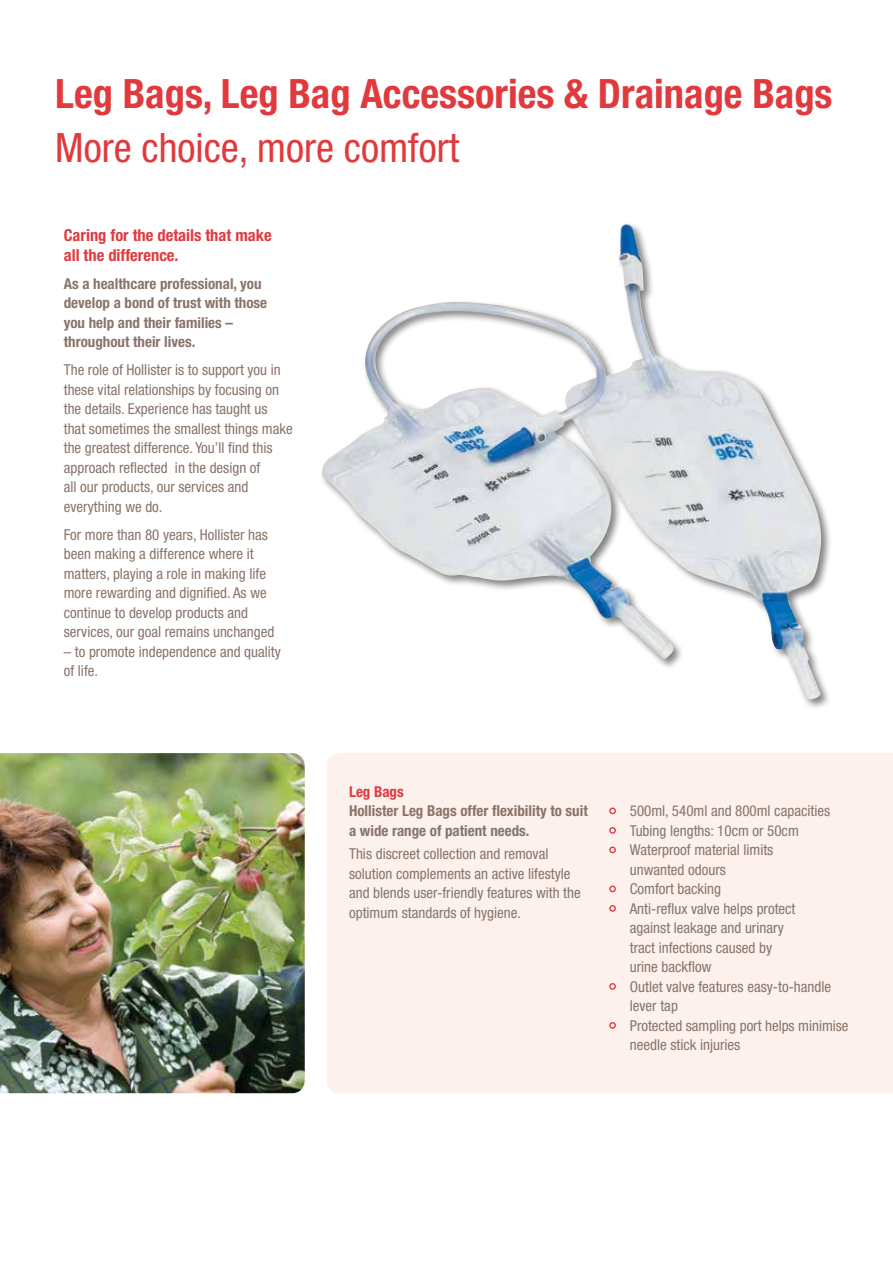
<style>
.page{position:relative;width:893px;height:1263px;background:#fff}
.page>*{position:absolute;margin:0;border:0;box-sizing:border-box;transform-origin:0 0}
.t1{font:700 condensed 40.5px "Helvetica Neue LT";color:#e03a3e}
.t2{font:condensed 40.5px "Helvetica Neue LT";color:#e03a3e}
.t3{font:700 condensed 16.5px/19.5px "Helvetica Neue LT";color:#e03a3e}
.t4{font:condensed 15px/19.5px "Helvetica Neue LT";color:#88746a}
.t5{font:700 condensed 15px/19.5px "Helvetica Neue LT";color:#88746a}
.t6{font:700 condensed 15px "Helvetica Neue LT";color:#e03a3e}
</style>
<div class="page">
<div style="left:327px;top:753px;width:566px;height:340px;background:#fdf1ed"></div>
<img style="left:322px;top:224px;width:502px;height:477px">
<div style="left:609px;top:807px;width:7px;height:7px;border:1px solid #e03a3e;border-radius:50%"></div>
<div style="left:609px;top:827px;width:7px;height:7px;border:1px solid #e03a3e;border-radius:50%"></div>
<div style="left:609px;top:846px;width:7px;height:7px;border:1px solid #e03a3e;border-radius:50%"></div>
<div style="left:609px;top:885px;width:7px;height:7px;border:1px solid #e03a3e;border-radius:50%"></div>
<div style="left:609px;top:905px;width:7px;height:7px;border:1px solid #e03a3e;border-radius:50%"></div>
<div style="left:609px;top:983px;width:7px;height:7px;border:1px solid #e03a3e;border-radius:50%"></div>
<div style="left:609px;top:1022px;width:7px;height:7px;border:1px solid #e03a3e;border-radius:50%"></div>
<img style="left:0;top:753px;width:305px;height:340px">
<h1 class="t1" style="left:55px;top:69px;width:779px">Leg Bags, Leg Bag Accessories &amp; Drainage Bags</h1>
<h1 class="t2" style="left:55px;top:124px;width:405px">More choice, more comfort</h1>
<p class="t3" style="left:64px;top:225px;width:209px">Caring for the details that make all the difference.</p>
<p class="t5" style="left:64px;top:273px;width:205px">As a healthcare professional, you develop a bond of trust with those you help and their families – throughout their lives.</p>
<p class="t4" style="left:64px;top:360px;width:230px">The role of Hollister is to support you in these vital relationships by focusing on the details. Experience has taught us that sometimes the smallest things make the greatest difference. You’ll find this approach reflected in the design of<br>all our products, our services and everything we do.</p>
<p class="t4" style="left:64px;top:524px;width:212px">For more than 80 years, Hollister has been making a difference where it matters, playing a role in making life more rewarding and dignified. As we continue to develop products and services, our goal remains unchanged</p>
<p class="t4" style="left:64px;top:641px;width:219px">– to promote independence and quality of life.</p>
<p class="t6" style="left:349px;top:782px;width:56px">Leg Bags</p>
<p class="t5" style="left:349px;top:801px;width:240px">Hollister Leg Bags offer flexibility to suit a wide range of patient needs.</p>
<p class="t4" style="left:349px;top:844px;width:233px">This discreet collection and removal solution complements an active lifestyle and blends user-friendly features with the optimum standards of hygiene.</p>
<p class="t4" style="left:630px;top:801px;width:220px">500ml, 540ml and 800ml capacities<br>Tubing lengths: 10cm or 50cm<br>Waterproof material limits<br>unwanted odours<br>Comfort backing<br>Anti-reflux valve helps protect<br>against leakage and urinary<br>tract infections caused by<br>urine backflow<br>Outlet valve features easy-to-handle lever tap<br>Protected sampling port helps minimise needle stick injuries</p>
</div>
